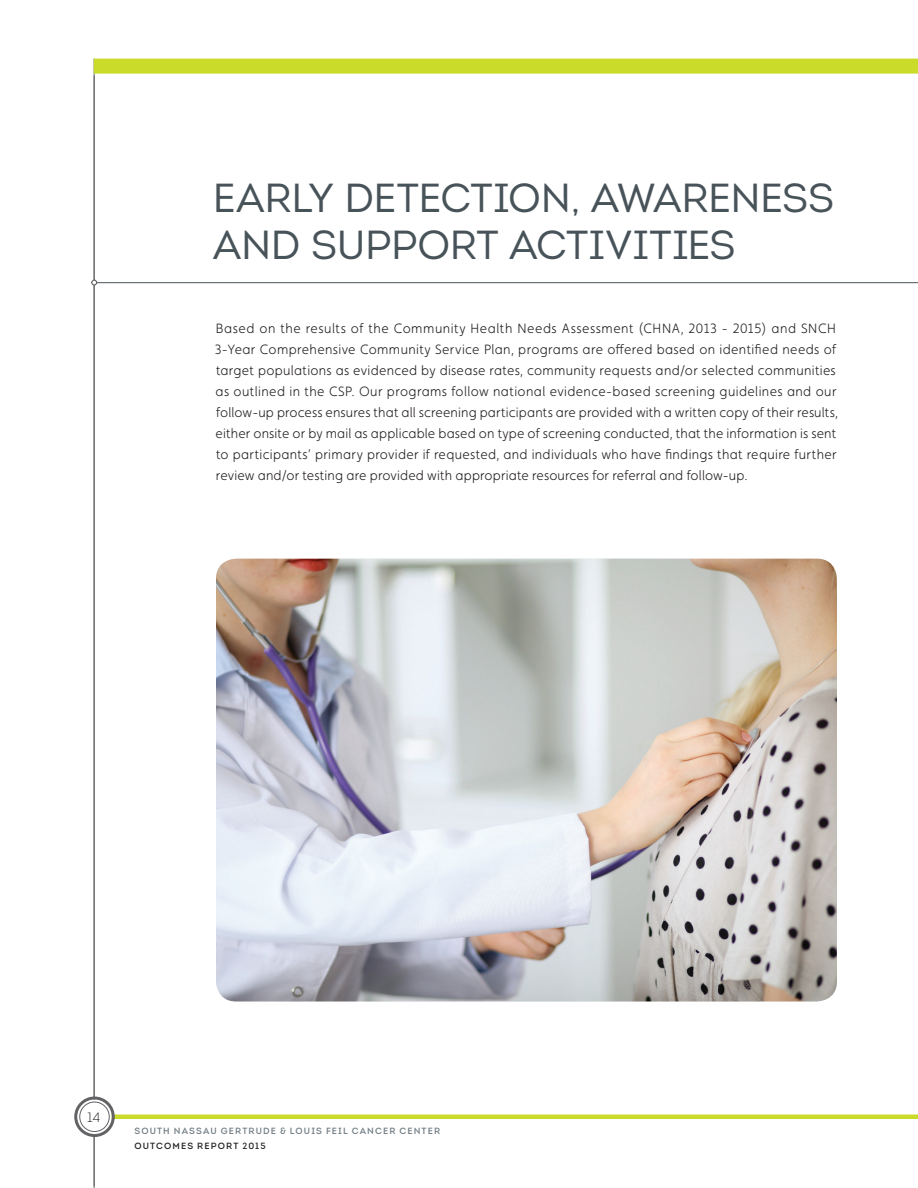
<style>
.page{position:relative;width:918px;height:1188px;background:#fff}
.page>*{position:absolute;margin:0;border:0;box-sizing:border-box;transform-origin:0 0}
.t1{font:40.5px/46.5px "Intro Book Caps";letter-spacing:-.01em;color:#475359}
.t2{font:300 13.5px/21px "Faricy New";letter-spacing:.02em;color:#231f20}
.t3{font:300 13.5px "Intro";color:#231f20}
.t4{font:9px "Intro Regular Caps";letter-spacing:.12em;color:#707c83}
.t5{font:9px "Intro Regular Caps";letter-spacing:.125em;color:#231f20}
</style>
<div class="page">
<hr style="left:94px;top:1115px;width:824px;height:4px;background:#cadb2a">
<hr style="left:94px;top:59px;width:1px;height:1129px;background:#636366">
<svg style="left:77px;top:1100px;width:35px;height:34px"></svg>
<div style="left:74px;top:1097px;width:41px;height:40px;border:3px solid #636366;border-radius:50%"></div>
<div style="left:79px;top:1102px;width:31px;height:30px;border:1px solid #636366;border-radius:50%"></div>
<div style="left:94px;top:59px;width:824px;height:15px;background:#cadb2a"></div>
<img style="left:216px;top:559px;width:621px;height:442px">
<hr style="left:91px;top:282px;width:827px;height:1px;background:#475359">
<svg style="left:91px;top:280px;width:6px;height:6px"></svg>
<h1 class="t1" style="left:213px;top:175px;width:623px">EARLY DETECTION, AWARENESS<br>AND SUPPORT ACTIVITIES</h1>
<p class="t2" style="left:215px;top:318px;width:625px">Based on the results of the Community Health Needs Assessment (CHNA, 2013 - 2015) and SNCH 3-Year Comprehensive Community Service Plan, programs are offered based on identified needs of target populations as evidenced by disease rates, community requests and/or selected communities as outlined in the CSP. Our programs follow national evidence-based screening guidelines and our follow-up process ensures that all screening participants are provided with a written copy of their results, either onsite or by mail as applicable based on type of screening conducted, that the information is sent to participants’ primary provider if requested, and individuals who have findings that require further review and/or testing are provided with appropriate resources for referral and follow-up.</p>
<p class="t3" style="left:87px;top:1109px;width:15px">14</p>
<p class="t4" style="left:134px;top:1125px;width:307px">SOUTH NASSAU GERTRUDE &amp; LOUIS FEIL CANCER CENTER</p>
<p class="t5" style="left:134px;top:1140px;width:133px">OUTCOMES REPORT 2015</p>
</div>
